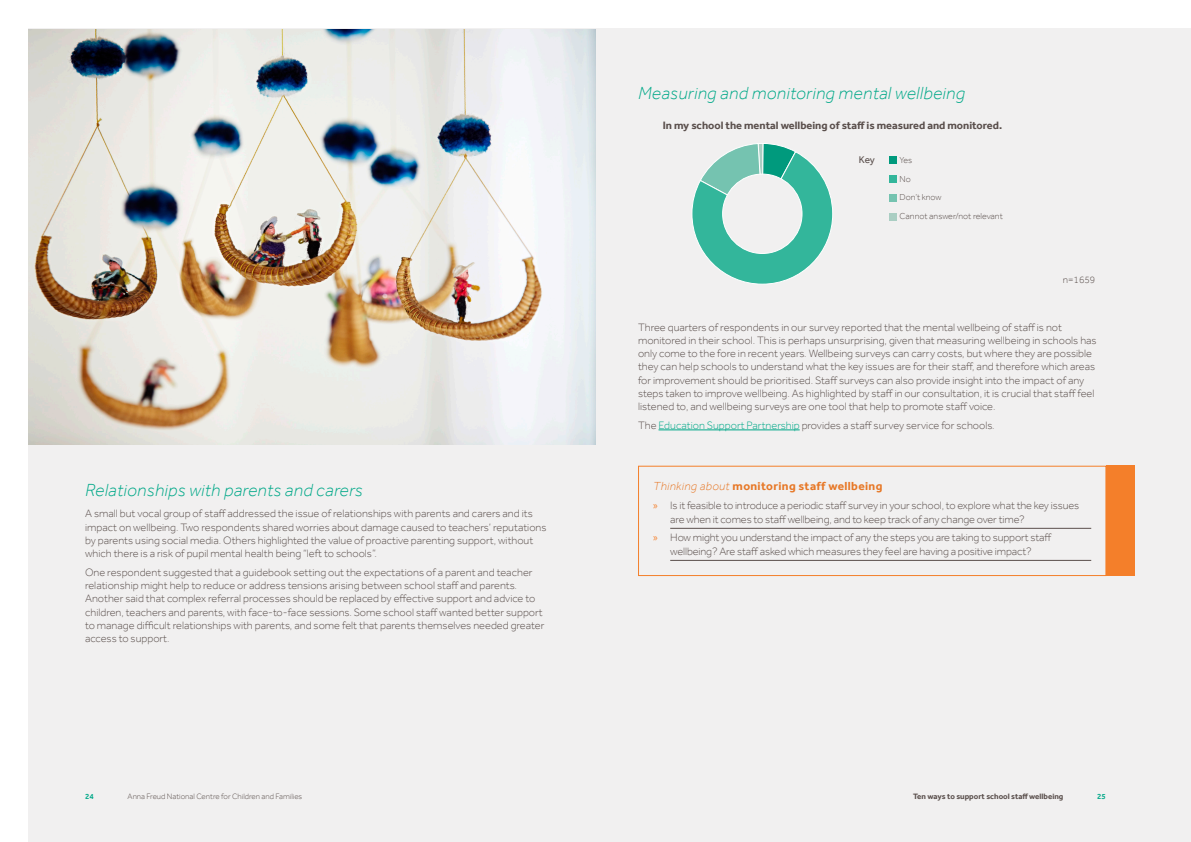
<style>
.page{position:relative;width:1191px;height:842px;background:#fff}
.page>*{position:absolute;margin:0;border:0;box-sizing:border-box;transform-origin:0 0}
.Heading_2{font:italic 300 18px "Effra";letter-spacing:.02em;color:#00a888}
.Heading_3{font:700 12px "Effra";letter-spacing:.03em;color:#e77827}
.Body_copy{font:300 11px/13.2px "Effra";color:#5a4f4c}
.Heading_4{font:700 11px "Effra";color:#5a4f4c}
.Body_copy-2{font:300 10px "Effra";color:#5a4f4c}
.Body_copy-3{font:10px "Effra";color:#5a4f4c}
.Body_copy-4{font:300 8.9px "Effra";color:#5a4f4c}
.t1{font:300 8px "Effra";color:#5a4f4c}
.t2{font:700 8px "Effra";color:#5a4f4c}
.t3{font:500 8px "Effra";color:#00a888}
.s1{color:#00a888}
.s2{font-weight:300;font-style:italic}
.s3{font-family:"Myriad Pro";font-weight:400;color:#f47f2a}
</style>
<div class="page">
<div style="left:28px;top:28px;width:1163px;height:814px;background:#f1f0f0"></div>
<img style="left:28px;top:29px;width:567px;height:416px">
<hr style="left:658px;top:430px;width:141px;height:1px;background:#00a888">
<svg style="left:692px;top:143px;width:141px;height:141px"></svg>
<div style="left:889px;top:156px;width:8px;height:8px;background:#009a7d"></div>
<div style="left:889px;top:194px;width:8px;height:8px;background:#75c3b0"></div>
<div style="left:889px;top:213px;width:8px;height:7px;background:#aacec3"></div>
<div style="left:889px;top:175px;width:8px;height:8px;background:#33b69b"></div>
<div style="left:722px;top:174px;width:80px;height:79px;background:#f1f0f0;border-radius:50%"></div>
<div style="left:722px;top:174px;width:80px;height:80px;border:1px solid #fff;border-radius:50%"></div>
<hr style="left:670px;top:528px;width:421px;height:1px;background:#5a4f4c">
<hr style="left:670px;top:560px;width:421px;height:1px;background:#5a4f4c">
<div style="left:638px;top:466px;width:468px;height:110px;border:1px solid #f47f2a"></div>
<div style="left:1106px;top:466px;width:28px;height:110px;background:#f47f2a"></div>
<p class="Heading_2" style="left:638px;top:83px;width:328px">Measuring and monitoring mental wellbeing</p>
<p class="Heading_4" style="left:662px;top:119px;width:341px">In my school the mental wellbeing of staff is measured and monitored.</p>
<p class="Body_copy-4" style="left:899px;top:155px;width:14px">Yes</p>
<p class="Body_copy-4" style="left:899px;top:192px;width:43px">Don’t know</p>
<p class="Body_copy-4" style="left:899px;top:211px;width:105px">Cannot answer/not relevant</p>
<p class="Body_copy-3" style="left:859px;top:154px;width:17px">Key</p>
<p class="Body_copy-4" style="left:899px;top:174px;width:13px">No</p>
<p class="Body_copy-2" style="left:1062px;top:274px;width:34px">n=1659</p>
<p class="Heading_2" style="left:85px;top:479px;width:279px">Relationships with parents and carers</p>
<p class="Body_copy" style="left:85px;top:507px;width:463px">A small but vocal group of staff addressed the issue of relationships with parents and carers and its impact on wellbeing. Two respondents shared worries about damage caused to teachers’ reputations by parents using social media. Others highlighted the value of proactive parenting support, without which there is a risk of pupil mental health being “left to schools”.</p>
<p class="Body_copy" style="left:85px;top:565px;width:461px">One respondent suggested that a guidebook setting out the expectations of a parent and teacher relationship might help to reduce or address tensions arising between school staff and parents.<br>Another said that complex referral processes should be replaced by effective support and advice to children, teachers and parents, with face-to-face sessions. Some school staff wanted better support to manage difficult relationships with parents, and some felt that parents themselves needed greater access to support.</p>
<p class="Body_copy" style="left:638px;top:320px;width:460px">Three quarters of respondents in our survey reported that the mental wellbeing of staff is not monitored in their school. This is perhaps unsurprising, given that measuring wellbeing in schools has only come to the fore in recent years. Wellbeing surveys can carry costs, but where they are possible they can help schools to understand what the key issues are for their staff, and therefore which areas for improvement should be prioritised. Staff surveys can also provide insight into the impact of any steps taken to improve wellbeing. As highlighted by staff in our consultation, it is crucial that staff feel listened to, and wellbeing surveys are one tool that help to promote staff voice.</p>
<p class="Body_copy" style="left:638px;top:418px;width:358px">The <span class="s1">Education Support Partnership</span> provides a staff survey service for schools.</p>
<p class="Heading_3" style="left:653px;top:479px;width:231px"><span class="s2">Thinking about</span> monitoring staff wellbeing</p>
<p class="Body_copy" style="left:670px;top:499px;width:410px;text-indent:-17px"><span class="s3">»</span> Is it feasible to introduce a periodic staff survey in your school, to explore what the key issues are when it comes to staff wellbeing, and to keep track of any change over time?</p>
<p class="Body_copy" style="left:653px;top:531px;width:400px;text-align:center"><span class="s3">»</span> How might you understand the impact of any the steps you are taking to support staff wellbeing? Are staff asked which measures they feel are having a positive impact?</p>
<p class="t3" style="left:85px;top:792px;width:10px">24</p>
<p class="t1" style="left:128px;top:792px;width:176px">Anna Freud National Centre for Children and Families</p>
<p class="t2" style="left:913px;top:792px;width:152px">Ten ways to support school staff wellbeing</p>
<p class="t3" style="left:1097px;top:792px;width:10px">25</p>
</div>
